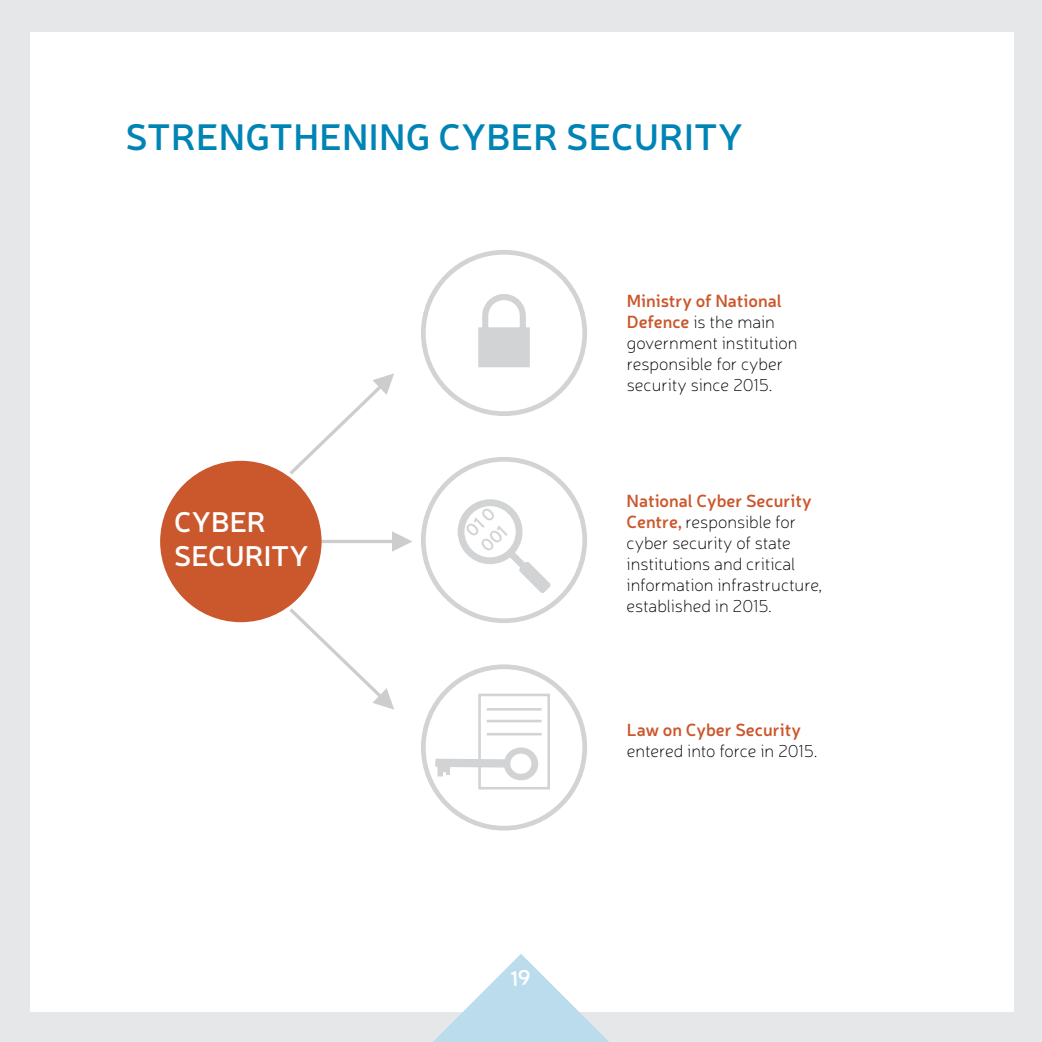
<style>
.page{position:relative;width:1042px;height:1042px;background:#fff}
.page>*{position:absolute;margin:0;border:0;box-sizing:border-box;transform-origin:0 0}
.t1{font:600 36.75px "Neris";letter-spacing:.01em;color:#0084b6}
.t2{font:600 28.35px/33.9px "Neris";color:#fff}
.t3{font:600 17.85px/21.5px "Neris";color:#d1d3d4}
.t4{font:100 17.5px/21px "Neris";color:#000}
.t5{font:600 17.5px "Neris";color:#cb572c}
.s1{font-weight:600;color:#cb572c}
</style>
<div class="page">
<div style="left:1014px;top:0;width:28px;height:1042px;background:#e6e7e8"></div>
<div style="left:0;top:0;width:1042px;height:32px;background:#e6e7e8"></div>
<div style="left:0;top:1012px;width:1042px;height:30px;background:#e6e7e8"></div>
<div style="left:0;top:0;width:30px;height:1042px;background:#e6e7e8"></div>
<hr style="left:268px;top:540px;width:125px;height:3px;background:#000">
<svg style="left:392px;top:531px;width:20px;height:21px"></svg>
<svg style="left:286px;top:373px;width:108px;height:105px"></svg>
<svg style="left:286px;top:605px;width:108px;height:105px"></svg>
<div style="left:160px;top:461px;width:161px;height:161px;background:#cb572c;border-radius:50%"></div>
<div style="left:421px;top:250px;width:166px;height:166px;border:5px solid #d1d3d4;border-radius:50%"></div>
<svg style="left:478px;top:294px;width:52px;height:73px"></svg>
<div style="left:421px;top:457px;width:166px;height:166px;border:5px solid #d1d3d4;border-radius:50%"></div>
<svg style="left:458px;top:499px;width:92px;height:94px"></svg>
<div style="left:421px;top:664px;width:166px;height:166px;border:5px solid #d1d3d4;border-radius:50%"></div>
<div style="left:478px;top:693px;width:72px;height:96px;border:3px solid #d1d3d4"></div>
<svg style="left:435px;top:747px;width:103px;height:34px"></svg>
<hr style="left:487px;top:708px;width:54px;height:2px;background:#d1d3d4">
<hr style="left:487px;top:720px;width:54px;height:2px;background:#d1d3d4">
<hr style="left:487px;top:733px;width:54px;height:2px;background:#d1d3d4">
<svg style="left:433px;top:954px;width:176px;height:88px"></svg>
<h1 class="t1" style="left:125px;top:112px;width:619px">Strengthening Cyber Security</h1>
<h2 class="t2" style="left:174px;top:503px;width:73px">cYBER<br>SECURITY</h2>
<p class="t3" style="left:460px;top:525px;width:34px;rotate:-44deg">01 0<br>001</p>
<p class="t4" style="left:627px;top:290px;width:172px"><span class="s1">Ministry of National<br>Defence</span> is the main government institution responsible for cyber security since 2015.</p>
<p class="t4" style="left:626px;top:490px;width:197px"><span class="s1">National Cyber Security<br>Centre,</span> responsible for cyber security of state institutions and critical information infrastructure, established in 2015.</p>
<p class="t5" style="left:627px;top:718px;width:176px">Law on Cyber Security</p>
<p class="t4" style="left:627px;top:740px;width:192px">entered into force in 2015.</p>
</div>
